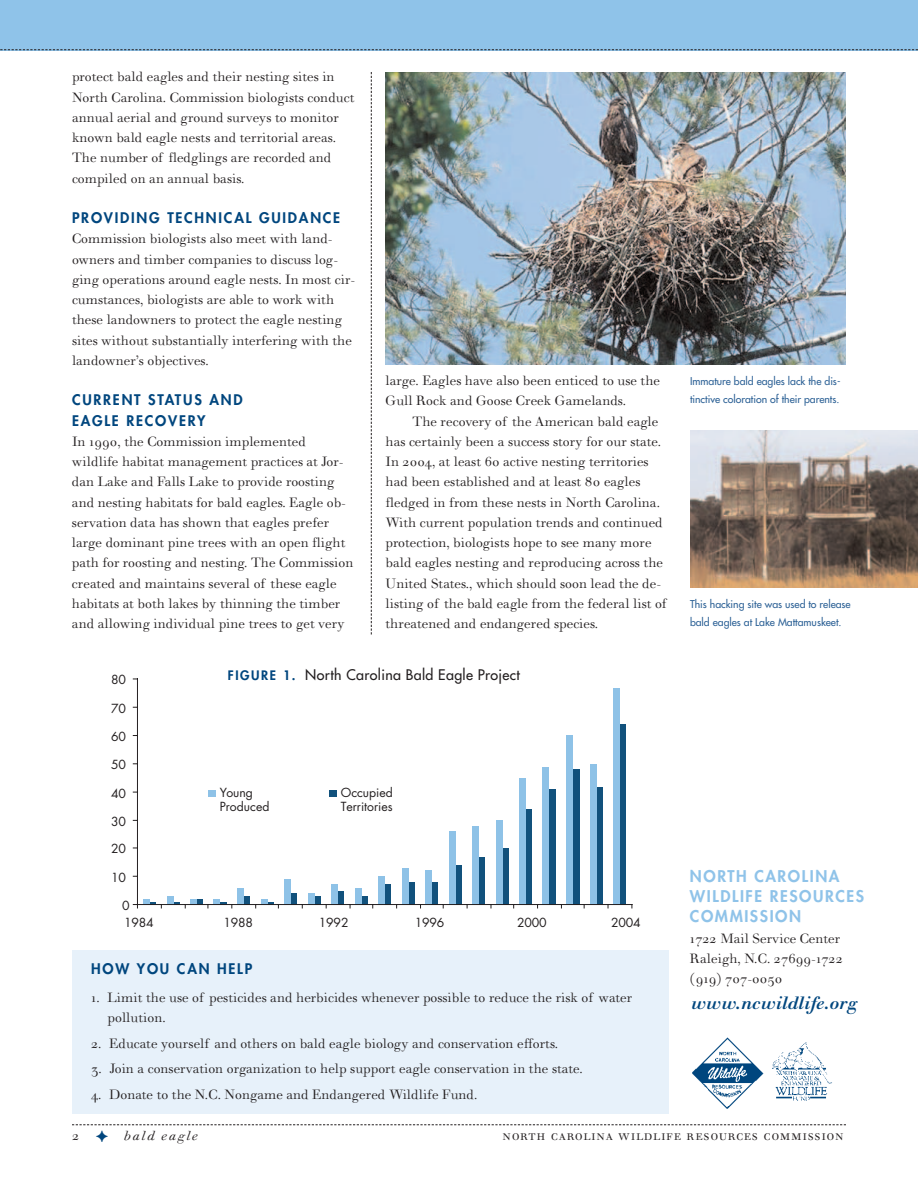
<style>
.page{position:relative;width:918px;height:1188px;background:#fff}
.page>*{position:absolute;margin:0;border:0;box-sizing:border-box;transform-origin:0 0}
.t1{font:italic 500 21px "Walbaum";color:#00467e}
.t2{font:15.75px/20.2px "Walbaum";color:#231f20}
.t3{font:15.75px "Walbaum Exp";letter-spacing:.07em;color:#231f20}
.t4{font:800 15.75px/20.2px "Futura";letter-spacing:.1em;color:#8fc3e9}
.t5{font:15.75px "Walbaum Exp";color:#231f20}
.t6{font:italic 15.75px "Walbaum";letter-spacing:.1em;color:#231f20}
.t7{font:800 14.25px/20.2px "Futura";letter-spacing:.125em;color:#00467e}
.t8{font:14.25px "Futura";letter-spacing:.025em;color:#231f20}
.t9{font:12.3px/14.1px "Futura";letter-spacing:-.005em;color:#231f20}
.t10{font:10.5px/18px "Futura";color:#2f6397}
.s1{font-family:"Walbaum Exp"}
.s2{font-weight:800;font-size:12.75px;color:#00467e}
.s3{font-family:"Walbaum"}
.s4{font-family:"Walbaum Exp";font-style:normal}
.s5{font-family:"Monotype Sorts";font-style:normal;color:#00467e}
</style>
<div class="page">
<svg style="left:72px;top:1124px;width:774px;height:1px"></svg>
<svg style="left:371px;top:72px;width:1px;height:562px"></svg>
<div style="left:72px;top:951px;width:597px;height:163px;background:#e7f1fa"></div>
<img style="left:772px;top:1042px;width:60px;height:59px">
<img style="left:692px;top:1037px;width:72px;height:72px">
<div style="left:0;top:0;width:917px;height:50px;background:#8fc3e9"></div>
<svg style="left:0;top:49px;width:918px;height:1px"></svg>
<img style="left:386px;top:72px;width:460px;height:293px">
<img style="left:690px;top:430px;width:228px;height:158px">
<hr style="left:137px;top:679px;width:1px;height:226px;background:#231f20">
<div style="left:244px;top:896px;width:6px;height:9px;background:#11517c"></div>
<div style="left:291px;top:894px;width:6px;height:11px;background:#11517c"></div>
<div style="left:314px;top:896px;width:6px;height:9px;background:#11517c"></div>
<div style="left:338px;top:891px;width:6px;height:14px;background:#11517c"></div>
<div style="left:361px;top:896px;width:7px;height:9px;background:#11517c"></div>
<div style="left:385px;top:885px;width:6px;height:20px;background:#11517c"></div>
<div style="left:408px;top:882px;width:7px;height:23px;background:#11517c"></div>
<div style="left:432px;top:882px;width:6px;height:23px;background:#11517c"></div>
<div style="left:455px;top:865px;width:7px;height:40px;background:#11517c"></div>
<div style="left:479px;top:857px;width:6px;height:48px;background:#11517c"></div>
<div style="left:502px;top:848px;width:6px;height:57px;background:#11517c"></div>
<div style="left:526px;top:809px;width:6px;height:96px;background:#11517c"></div>
<div style="left:549px;top:789px;width:6px;height:116px;background:#11517c"></div>
<div style="left:573px;top:769px;width:6px;height:136px;background:#11517c"></div>
<div style="left:596px;top:787px;width:7px;height:118px;background:#11517c"></div>
<div style="left:620px;top:724px;width:6px;height:181px;background:#11517c"></div>
<div style="left:143px;top:899px;width:7px;height:6px;background:#8ec2e7"></div>
<div style="left:167px;top:896px;width:6px;height:9px;background:#8ec2e7"></div>
<div style="left:190px;top:899px;width:7px;height:6px;background:#8ec2e7"></div>
<div style="left:237px;top:888px;width:7px;height:17px;background:#8ec2e7"></div>
<div style="left:261px;top:899px;width:7px;height:6px;background:#8ec2e7"></div>
<div style="left:284px;top:879px;width:7px;height:26px;background:#8ec2e7"></div>
<div style="left:308px;top:894px;width:6px;height:11px;background:#8ec2e7"></div>
<div style="left:331px;top:885px;width:7px;height:20px;background:#8ec2e7"></div>
<div style="left:355px;top:888px;width:6px;height:17px;background:#8ec2e7"></div>
<div style="left:379px;top:876px;width:6px;height:29px;background:#8ec2e7"></div>
<div style="left:402px;top:868px;width:6px;height:37px;background:#8ec2e7"></div>
<div style="left:425px;top:871px;width:7px;height:33px;background:#8ec2e7"></div>
<div style="left:449px;top:831px;width:6px;height:74px;background:#8ec2e7"></div>
<div style="left:472px;top:826px;width:7px;height:79px;background:#8ec2e7"></div>
<div style="left:496px;top:820px;width:6px;height:85px;background:#8ec2e7"></div>
<div style="left:519px;top:778px;width:7px;height:127px;background:#8ec2e7"></div>
<div style="left:543px;top:767px;width:6px;height:138px;background:#8ec2e7"></div>
<div style="left:567px;top:736px;width:6px;height:169px;background:#8ec2e7"></div>
<div style="left:590px;top:764px;width:6px;height:141px;background:#8ec2e7"></div>
<div style="left:613px;top:688px;width:7px;height:217px;background:#8ec2e7"></div>
<hr style="left:137px;top:904px;width:495px;height:1px;background:#231f20">
<svg style="left:150px;top:902px;width:12px;height:6px"></svg>
<svg style="left:173px;top:902px;width:13px;height:6px"></svg>
<svg style="left:197px;top:899px;width:29px;height:9px"></svg>
<svg style="left:268px;top:902px;width:11px;height:6px"></svg>
<div style="left:208px;top:790px;width:8px;height:6px;background:#8ec2e7"></div>
<div style="left:329px;top:790px;width:8px;height:6px;background:#11517c"></div>
<p class="t2" style="left:72px;top:66px;width:284px">protect bald eagles and their nesting sites in North Carolina. Commission biologists conduct annual aerial and ground surveys to monitor known bald eagle nests and territorial areas.<br>The number of fledglings are recorded and compiled on an annual basis.</p>
<p class="t7" style="left:72px;top:209px;width:270px">PROVIDING TECHNICAL GUIDANCE</p>
<p class="t2" style="left:72px;top:228px;width:285px">Commission biologists also meet with land&shy;owners and timber companies to discuss log&shy;ging operations around eagle nests. In most cir&shy;cumstances, biologists are able to work with these landowners to protect the eagle nesting sites without substantially interfering with the landowner’s objectives.</p>
<p class="t7" style="left:72px;top:391px;width:172px">CURRENT STATUS AND<br>EAGLE RECOVERY</p>
<p class="t2" style="left:72px;top:430px;width:283px">In <span class="s1">1990</span>, the Commission implemented wildlife habitat management practices at Jor&shy;dan Lake and Falls Lake to provide roosting and nesting habitats for bald eagles. Eagle ob&shy;servation data has shown that eagles prefer large dominant pine trees with an open flight path for roosting and nesting. The Commission created and maintains several of these eagle habitats at both lakes by thinning the timber and allowing individual pine trees to get very</p>
<p class="t2" style="left:386px;top:370px;width:276px">large. Eagles have also been enticed to use the<br>Gull Rock and Goose Creek Gamelands.</p>
<p class="t2" style="left:386px;top:410px;width:283px;text-indent:27px">The recovery of the American bald eagle has certainly been a success story for our state.<br>In <span class="s1">2004</span>, at least <span class="s1">60</span> active nesting territories had been established and at least <span class="s1">80</span> eagles fledged in from these nests in North Carolina.<br>With current population trends and continued protection, biologists hope to see many more bald eagles nesting and reproducing across the United States., which should soon lead the de&shy;listing of the bald eagle from the federal list of threatened and endangered species.</p>
<p class="t8" style="left:228px;top:668px;width:294px"><span class="s2">FIGURE 1.</span> North Carolina Bald Eagle Project</p>
<p class="t9" style="left:111px;top:674px;width:16px">80</p>
<p class="t9" style="left:111px;top:702px;width:16px">70</p>
<p class="t9" style="left:111px;top:730px;width:16px">60</p>
<p class="t9" style="left:111px;top:759px;width:16px">50</p>
<p class="t9" style="left:111px;top:787px;width:16px">40</p>
<p class="t9" style="left:111px;top:815px;width:16px">30</p>
<p class="t9" style="left:111px;top:843px;width:16px">20</p>
<p class="t9" style="left:111px;top:871px;width:16px">10</p>
<p class="t9" style="left:122px;top:899px;width:9px">0</p>
<p class="t9" style="left:220px;top:786px;width:51px">Young<br>Produced</p>
<p class="t9" style="left:341px;top:787px;width:54px">Occupied<br>Territories</p>
<p class="t9" style="left:124px;top:916px;width:31px">1984</p>
<p class="t9" style="left:223px;top:916px;width:31px">1988</p>
<p class="t9" style="left:319px;top:916px;width:31px">1992</p>
<p class="t9" style="left:415px;top:916px;width:31px">1996</p>
<p class="t9" style="left:517px;top:916px;width:31px">2000</p>
<p class="t9" style="left:611px;top:916px;width:31px">2004</p>
<p class="t7" style="left:91px;top:960px;width:163px">HOW YOU CAN HELP</p>
<p class="t2" style="left:108px;top:986px;width:526px;text-indent:-16px"><span class="s1">1</span>. Limit the use of pesticides and herbicides whenever possible to reduce the risk of water pollution.</p>
<p class="t2" style="left:91px;top:1032px;width:468px"><span class="s1">2</span>. Educate yourself and others on bald eagle biology and conservation e<span class="s1">ff</span>orts.</p>
<p class="t2" style="left:91px;top:1058px;width:493px"><span class="s1">3</span>. Join a conservation organization to help support eagle conservation in the state.</p>
<p class="t2" style="left:91px;top:1083px;width:388px"><span class="s1">4</span>. Donate to the N.C. Nongame and Endangered Wildlife Fund.</p>
<p class="t10" style="left:690px;top:373px;width:152px">Immature bald eagles lack the dis&shy;tinctive coloration of their parents.</p>
<p class="t10" style="left:690px;top:596px;width:162px">This hacking site was used to release bald eagles at Lake Mattamuskeet.</p>
<p class="t4" style="left:690px;top:867px;width:176px">NORTH CAROLINA<br>WILDLIFE RESOURCES<br>COMMISSION</p>
<p class="t2" style="left:690px;top:927px;width:154px"><span class="s1">1722</span> Mail Service Center<br>Raleigh, N.C. <span class="s1">27699-1722</span></p>
<p class="t5" style="left:690px;top:972px;width:94px"><span class="s3">(</span>919<span class="s3">)</span> 707-0050</p>
<h1 class="t1" style="left:690px;top:997px;width:168px">www.ncwildlife.org</h1>
<p class="t6" style="left:72px;top:1131px;width:127px"><span class="s4">2</span> <span class="s5">✦</span> bald eagle</p>
<p class="t3" style="left:503px;top:1129px;width:342px">north carolina wildlife resources commission</p>
</div>
